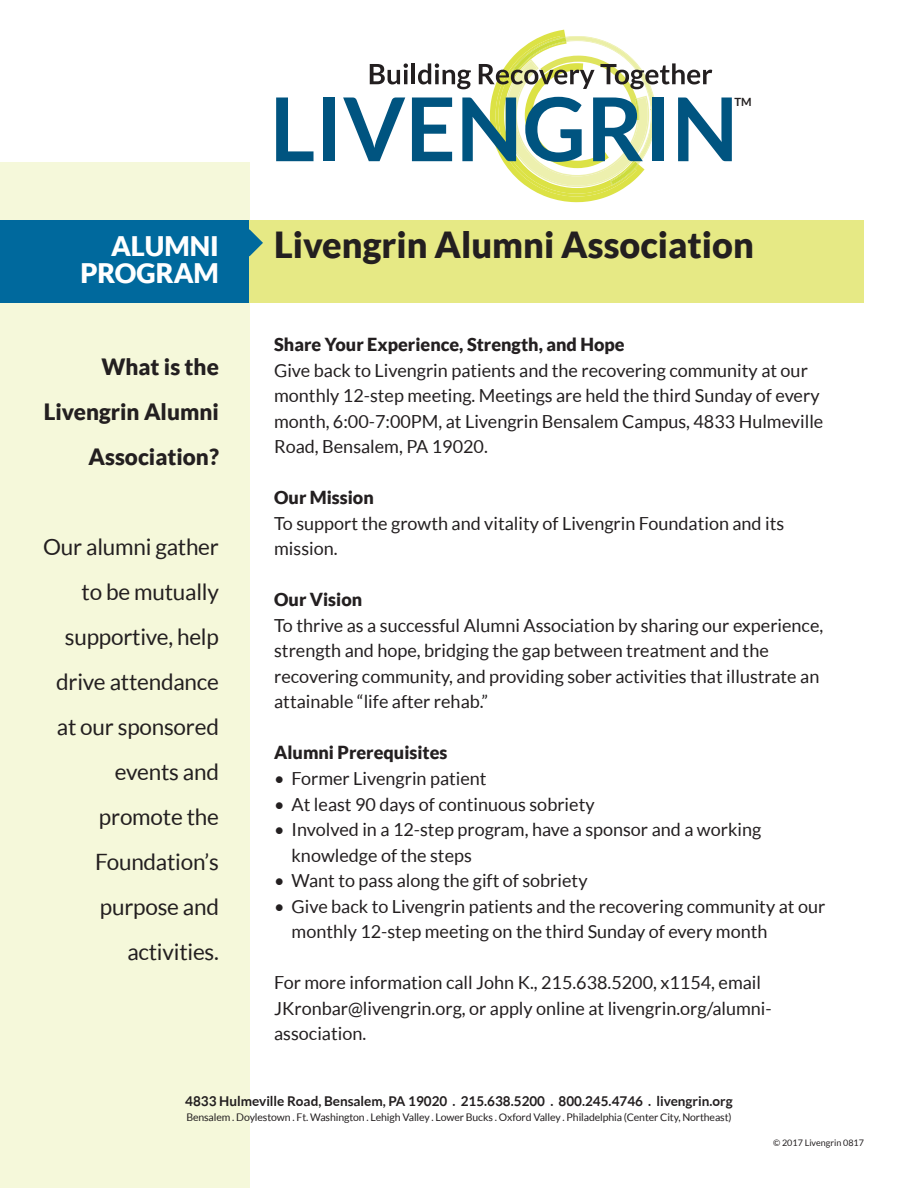
<style>
.page{position:relative;width:918px;height:1188px;background:#fff}
.page>*{position:absolute;margin:0;border:0;box-sizing:border-box;transform-origin:0 0}
.t1{font:900 36px "Lato";color:#231f20}
.t2{font:900 27px/27px "Lato";color:#fff;text-align:right}
.t3{font:22.5px/45px "Lato";letter-spacing:-.01em;color:#231f20;text-align:right}
.t4{font:900 22.5px/45px "Lato";color:#231f20;text-align:right}
.t5{font:18px/25.5px "Lato";color:#231f20}
.t6{font:900 18px "Lato";color:#231f20}
.t7{font:700 13.5px "Lato";color:#231f20}
.t8{font:700 11.25px "Lato";color:#231f20}
.t9{font:10.5px "Lato";letter-spacing:-.01em;color:#231f20}
.t10{font:9px "Lato";color:#231f20}
</style>
<div class="page">
<div style="left:0;top:162px;width:249px;height:1026px;background:#f5f8da"></div>
<div style="left:0;top:220px;width:249px;height:82px;background:#00699d"></div>
<div style="left:249px;top:220px;width:615px;height:82px;background:#e6e985"></div>
<svg style="left:249px;top:229px;width:14px;height:27px"></svg>
<svg style="left:276px;top:98px;width:38px;height:63px"></svg>
<div style="left:323px;top:98px;width:12px;height:63px;background:#005480"></div>
<svg style="left:343px;top:30px;width:389px;height:172px"></svg>
<h2 class="t2" style="left:80px;top:232px;width:140px">ALUMNI<br>PROGRAM</h2>
<p class="t4" style="left:44px;top:344px;width:177px">What is the<br>Livengrin Alumni<br>Association?</p>
<p class="t3" style="left:43px;top:524px;width:177px">Our alumni gather to be mutually supportive, help drive attendance at our sponsored events and promote the<br>Foundation’s purpose and activities.</p>
<p class="t8" style="left:735px;top:95px;width:19px">TM</p>
<h1 class="t1" style="left:274px;top:223px;width:481px">Livengrin Alumni Association</h1>
<p class="t6" style="left:274px;top:334px;width:352px">Share Your Experience, Strength, and Hope</p>
<p class="t5" style="left:274px;top:358px;width:551px">Give back to Livengrin patients and the recovering community at our monthly 12-step meeting. Meetings are held the third Sunday of every month, 6:00-7:00PM, at Livengrin Bensalem Campus, 4833 Hulmeville Road, Bensalem, PA 19020.</p>
<p class="t6" style="left:274px;top:487px;width:101px">Our Mission</p>
<p class="t5" style="left:274px;top:511px;width:512px">To support the growth and vitality of Livengrin Foundation and its mission.</p>
<p class="t6" style="left:274px;top:589px;width:90px">Our Vision</p>
<p class="t5" style="left:274px;top:613px;width:551px">To thrive as a successful Alumni Association by sharing our experience, strength and hope, bridging the gap between treatment and the recovering community, and providing sober activities that illustrate an attainable “life after rehab.”</p>
<p class="t6" style="left:274px;top:742px;width:175px">Alumni Prerequisites</p>
<p class="t5" style="left:274px;top:766px;width:214px">• Former Livengrin patient</p>
<p class="t5" style="left:274px;top:791px;width:322px">• At least 90 days of continuous sobriety</p>
<p class="t5" style="left:292px;top:817px;width:471px;text-indent:-17px">• Involved in a 12-step program, have a sponsor and a working knowledge of the steps</p>
<p class="t5" style="left:274px;top:868px;width:315px">• Want to pass along the gift of sobriety</p>
<p class="t5" style="left:292px;top:893px;width:535px;text-indent:-17px">• Give back to Livengrin patients and the recovering community at our monthly 12-step meeting on the third Sunday of every month</p>
<p class="t5" style="left:274px;top:970px;width:499px">For more information call John K., 215.638.5200, x1154, email<br>JKronbar@livengrin.org, or apply online at livengrin.org/alumni&shy;association.</p>
<p class="t7" style="left:185px;top:1093px;width:549px">4833 Hulmeville Road, Bensalem, PA 19020 . 215.638.5200 . 800.245.4746 . livengrin.org</p>
<p class="t9" style="left:186px;top:1111px;width:547px">Bensalem . Doylestown . Ft. Washington . Lehigh Valley . Lower Bucks . Oxford Valley . Philadelphia (Center City, Northeast)</p>
<p class="t10" style="left:773px;top:1137px;width:92px">© 2017 Livengrin 0817</p>
</div>
